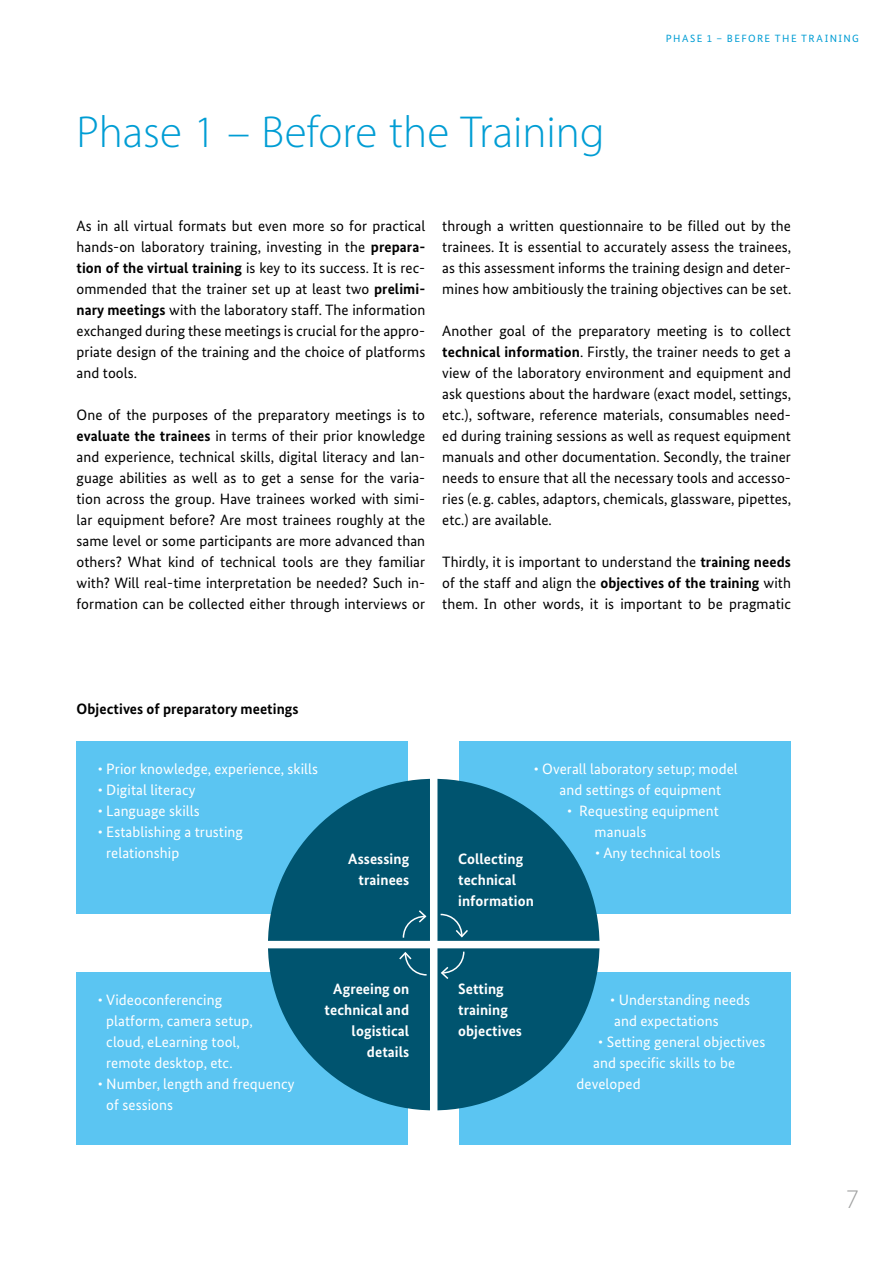
<style>
.page{position:relative;width:893px;height:1263px;background:#fff}
.page>*{position:absolute;margin:0;border:0;box-sizing:border-box;transform-origin:0 0}
.t1{font:300 45px "Myriad Pro";color:#009dd4}
.t2{font:300 27px "Myriad Pro";color:#a0a1a1}
.t3{font:15px/21px "Bundes Sans";letter-spacing:.005em;color:#000;text-align:justify}
.t4{font:15px/21px "Bundes Sans";letter-spacing:.005em;color:#fff}
.t5{font:700 15px/21px "Bundes Sans";letter-spacing:.005em;color:#fff;text-align:right}
.t6{font:700 15px "Bundes Sans";letter-spacing:.005em;color:#000}
.t7{font:10.5px "Bundes Sans";color:#009dd4}
.s1{font-weight:700}
</style>
<div class="page">
<div style="left:459px;top:741px;width:332px;height:173px;background:#5bc5f2"></div>
<div style="left:459px;top:972px;width:332px;height:173px;background:#5bc5f2"></div>
<div style="left:77px;top:741px;width:331px;height:173px;background:#5bc5f2"></div>
<div style="left:77px;top:972px;width:331px;height:173px;background:#5bc5f2"></div>
<div style="left:268px;top:779px;width:331px;height:331px;background:#00546f;border-radius:50%"></div>
<div style="left:430px;top:758px;width:7px;height:373px;background:#fff"></div>
<div style="left:262px;top:941px;width:343px;height:7px;background:#fff"></div>
<svg style="left:402px;top:910px;width:25px;height:28px"></svg>
<svg style="left:441px;top:951px;width:24px;height:28px"></svg>
<svg style="left:440px;top:913px;width:28px;height:25px"></svg>
<svg style="left:399px;top:952px;width:28px;height:24px"></svg>
<h1 class="t1" style="left:77px;top:105px;width:530px">Phase 1 – Before the Training</h1>
<p class="t7" style="left:666px;top:32px;width:16px">Phase</p>
<p class="t7" style="left:707px;top:32px;width:36px">1 – Before</p>
<p class="t7" style="left:775px;top:32px;width:9px">the</p>
<p class="t7" style="left:801px;top:32px;width:16px">Training</p>
<p class="t3" style="left:77px;top:215px;width:350px">As in all virtual formats but even more so for practical hands-on laboratory training, investing in the <span class="s1">prepara&shy;tion of the virtual training</span> is key to its success. It is rec&shy;ommended that the trainer set up at least two <span class="s1">prelimi&shy;nary meetings</span> with the laboratory staff. The information exchanged during these meetings is crucial for the appro&shy;priate design of the training and the choice of platforms and tools.</p>
<p class="t3" style="left:77px;top:404px;width:350px">One of the purposes of the preparatory meetings is to <span class="s1">evaluate the trainees</span> in terms of their prior knowledge and experience, technical skills, digital literacy and lan&shy;guage abilities as well as to get a sense for the varia&shy;tion across the group. Have trainees worked with simi&shy;lar equipment before? Are most trainees roughly at the same level or some participants are more advanced than others? What kind of technical tools are they familiar with? Will real-time interpretation be needed? Such in&shy;formation can be collected either through interviews or</p>
<p class="t3" style="left:442px;top:215px;width:351px">through a written questionnaire to be filled out by the trainees. It is essential to accurately assess the trainees, as this assessment informs the training design and deter&shy;mines how ambitiously the training objectives can be set.</p>
<p class="t3" style="left:442px;top:320px;width:351px">Another goal of the preparatory meeting is to collect <span class="s1">technical information</span>. Firstly, the trainer needs to get a view of the laboratory environment and equipment and ask questions about the hardware (exact model, settings, etc.), software, reference materials, consumables need&shy;ed during training sessions as well as request equipment manuals and other documentation. Secondly, the trainer needs to ensure that all the necessary tools and accesso&shy;ries (e.g. cables, adaptors, chemicals, glassware, pipettes, etc.) are available.</p>
<p class="t3" style="left:442px;top:551px;width:350px">Thirdly, it is important to understand the <span class="s1">training needs </span>of the staff and align the <span class="s1">objectives of the training</span> with them. In other words, it is important to be pragmatic</p>
<p class="t6" style="left:77px;top:700px;width:224px">Objectives of preparatory meetings</p>
<p class="t4" style="left:106px;top:758px;width:213px">Prior knowledge, experience, skills<br>Digital literacy<br>Language skills<br>Establishing a trusting relationship</p>
<p class="t5" style="left:348px;top:848px;width:62px">Assessing trainees</p>
<p class="t4" style="left:106px;top:989px;width:190px">Videoconferencing<br>platform, camera setup,<br>cloud, eLearning tool,<br>remote desktop, etc.<br>Number, length and frequency of sessions</p>
<p class="t5" style="left:325px;top:978px;width:86px">Agreeing on technical and logistical details</p>
<p class="t5" style="left:458px;top:848px;width:77px;text-align:left">Collecting technical information</p>
<p class="t4" style="left:542px;top:758px;width:197px;text-align:center">Overall laboratory setup; model and settings of equipment</p>
<p class="t4" style="left:595px;top:800px;width:126px;text-indent:-27px">• Requesting equipment manuals</p>
<p class="t4" style="left:595px;top:842px;width:127px">• Any technical tools</p>
<p class="t5" style="left:458px;top:978px;width:65px;text-align:left">Setting training objectives</p>
<p class="t4" style="left:610px;top:989px;width:141px">• U nderstanding needs and expectations</p>
<p class="t4" style="left:598px;top:1031px;width:169px">• Setting general objectives</p>
<p class="t4" style="left:593px;top:1052px;width:143px">and specific skills to be</p>
<p class="t4" style="left:577px;top:1073px;width:66px">developed</p>
<h2 class="t2" style="left:846px;top:1182px;width:15px">7</h2>
</div>
